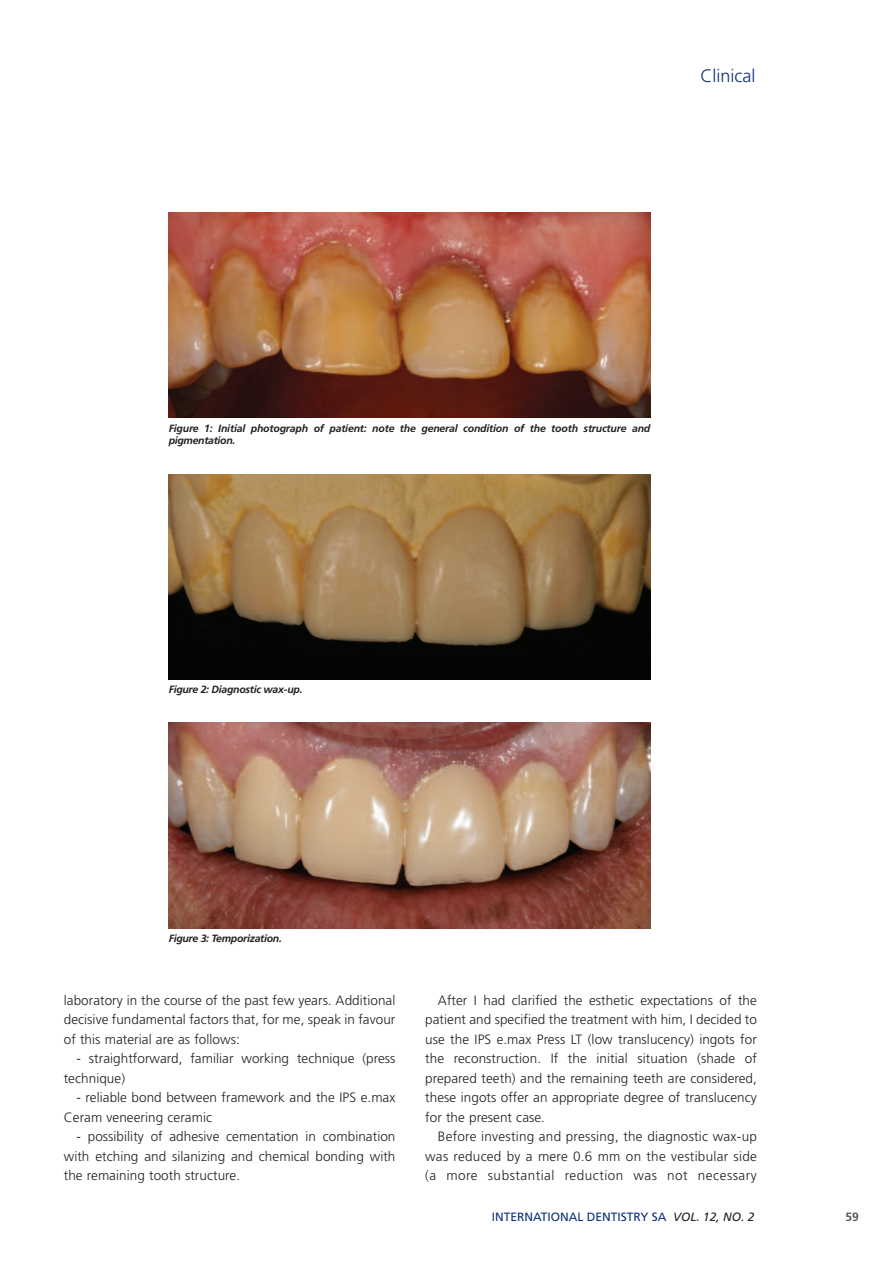
<style>
.page{position:relative;width:893px;height:1263px;background:#fff}
.page>*{position:absolute;margin:0;border:0;box-sizing:border-box;transform-origin:0 0}
.t1{font:300 18px "Frutiger";color:#0d3079}
.t2{font:300 13.5px/19.5px "Frutiger";letter-spacing:.005em;color:#231f20;text-align:justify}
.t3{font:12px "Frutiger";color:#0d3079}
.t4{font:700 12px "Frutiger";color:#57585a}
.t5{font:italic 700 10.5px/12.6px "Frutiger";letter-spacing:-.015em;color:#231f20}
.s1{font-style:italic;color:#231f20}
</style>
<div class="page">
<img style="left:169px;top:213px;width:481px;height:205px">
<img style="left:169px;top:474px;width:481px;height:206px">
<img style="left:169px;top:723px;width:481px;height:205px">
<h1 class="t1" style="left:700px;top:68px;width:56px">Clinical</h1>
<p class="t5" style="left:169px;top:423px;width:483px">Figure 1: Initial photograph of patient: note the general condition of the tooth structure and pigmentation.</p>
<p class="t5" style="left:169px;top:684px;width:135px">Figure 2: Diagnostic wax-up.</p>
<p class="t5" style="left:169px;top:933px;width:115px">Figure 3: Temporization.</p>
<p class="t2" style="left:64px;top:991px;width:333px">laboratory in the course of the past few years. Additional decisive fundamental factors that, for me, speak in favour of this material are as follows:</p>
<p class="t2" style="left:64px;top:1050px;width:333px;text-indent:13px">- straightforward, familiar working technique (press technique)</p>
<p class="t2" style="left:64px;top:1089px;width:333px;text-indent:13px">- reliable bond between framework and the IPS e.max<br>Ceram veneering ceramic</p>
<p class="t2" style="left:64px;top:1128px;width:333px;text-indent:13px">- possibility of adhesive cementation in combination with etching and silanizing and chemical bonding with the remaining tooth structure.</p>
<p class="t2" style="left:425px;top:991px;width:333px;text-indent:13px">After I had clarified the esthetic expectations of the patient and specified the treatment with him, I decided to use the IPS e.max Press LT (low translucency) ingots for the reconstruction. If the initial situation (shade of prepared teeth) and the remaining teeth are considered, these ingots offer an appropriate degree of translucency for the present case.</p>
<p class="t2" style="left:425px;top:1128px;width:333px;text-indent:13px">Before investing and pressing, the diagnostic wax-up was reduced by a mere 0.6 mm on the vestibular side (a more substantial reduction was not necessary</p>
<p class="t3" style="left:492px;top:1212px;width:264px">INTERNATIONAL DENTISTRY SA <span class="s1">VOL. 12, NO. 2</span></p>
<p class="t4" style="left:846px;top:1212px;width:15px">59</p>
</div>
